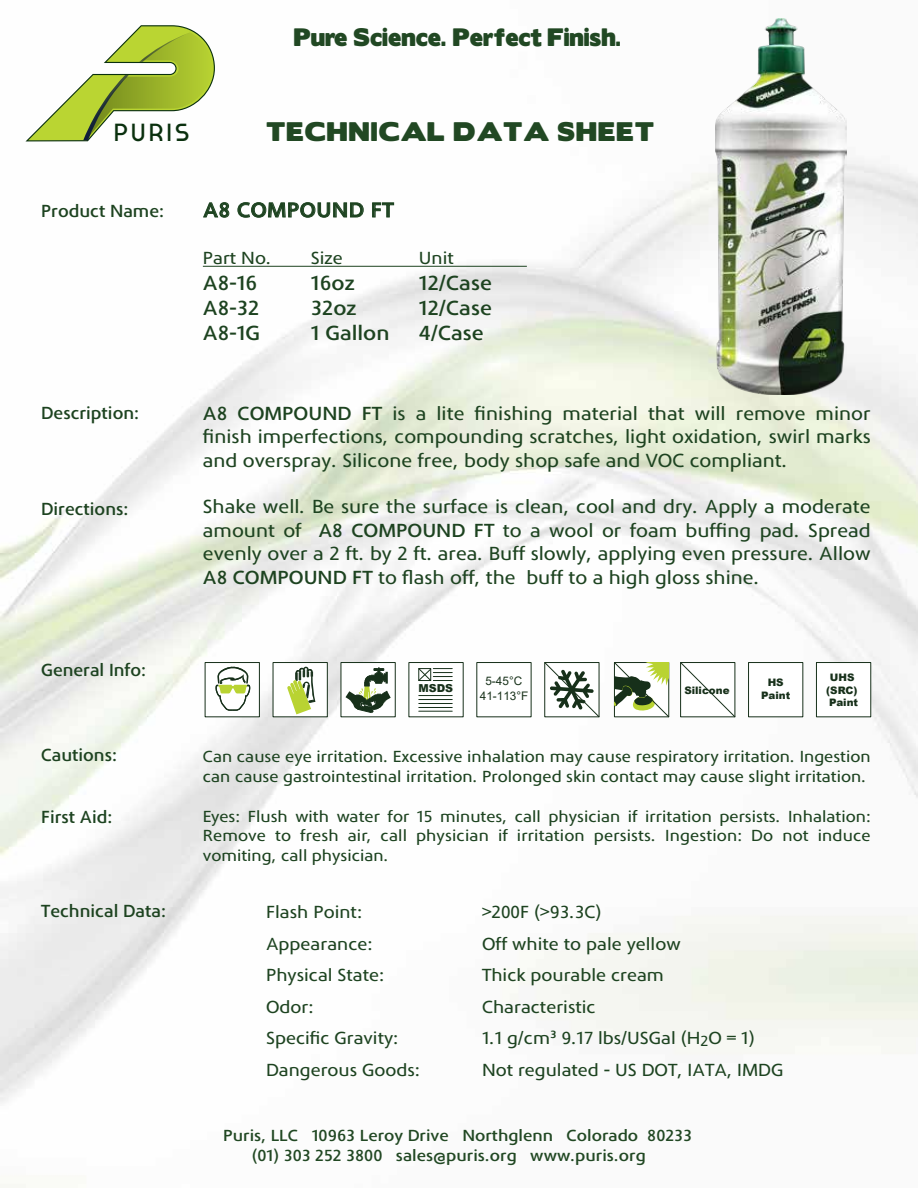
<style>
.page{position:relative;width:918px;height:1188px;background:#fff}
.page>*{position:absolute;margin:0;border:0;box-sizing:border-box;transform-origin:0 0}
.t1{font:24.75px "Cassannet";letter-spacing:.1em;color:#0a300e}
.t2{font:24px "Boris Black Bloxx";letter-spacing:.05em;color:#214823}
.t3{font:22.5px "Boris Black Bloxx";color:#214823}
.t4{font:500 21px "Phoenica STD";color:#1d4320;scale:1.1 1}
.t5{font:500 21px "Phoenica STD";letter-spacing:.025em;color:#1d4320;scale:1.1 1}
.t6{font:19.5px/23.4px "Phoenica STD";color:#1d4320;text-align:justify;scale:1.1 1}
.t7{font:18px "Phoenica STD";color:#1d4320;scale:1.1 1}
.t8{font:500 18px "Phoenica STD";color:#1d4320;scale:1.05 1}
.t9{font:16.5px/19.8px "Phoenica STD";color:#1d4320;scale:1.1 1}
.t10{font:500 16.5px/19.8px "Phoenica STD";color:#214823;scale:1.1 1}
.t11{font:11.85px/14.1px "Arial";color:#1a331c;text-align:center}
.t12{font:900 10.95px "Arial";color:#17301a}
.t13{font:900 10.35px/12.3px "Arial";color:#17301a;text-align:center}
.s1{font-weight:500}
</style>
<div class="page">
<svg style="left:26px;top:25px;width:189px;height:116px"></svg>
<svg style="left:83px;top:32px;width:107px;height:108px"></svg>
<div style="left:205px;top:662px;width:55px;height:55px;background:#fff;border:1px solid #17301a"></div>
<svg style="left:216px;top:667px;width:34px;height:44px"></svg>
<div style="left:273px;top:662px;width:55px;height:55px;background:#fff;border:1px solid #17301a"></div>
<svg style="left:287px;top:667px;width:28px;height:47px"></svg>
<div style="left:341px;top:662px;width:55px;height:55px;background:#fff;border:1px solid #17301a"></div>
<svg style="left:346px;top:667px;width:45px;height:46px"></svg>
<svg style="left:544px;top:662px;width:56px;height:56px"></svg>
<svg style="left:418px;top:668px;width:34px;height:13px"></svg>
<hr style="left:419px;top:695px;width:33px;height:1px;background:#17301a">
<hr style="left:419px;top:699px;width:33px;height:1px;background:#17301a">
<hr style="left:419px;top:703px;width:33px;height:1px;background:#17301a">
<hr style="left:419px;top:707px;width:33px;height:1px;background:#17301a">
<hr style="left:419px;top:711px;width:33px;height:1px;background:#17301a">
<svg style="left:680px;top:662px;width:56px;height:56px"></svg>
<svg style="left:613px;top:662px;width:57px;height:56px"></svg>
<div style="left:748px;top:662px;width:55px;height:55px;background:#fff;border:1px solid #17301a"></div>
<div style="left:816px;top:662px;width:55px;height:55px;background:#fff;border:1px solid #17301a"></div>
<hr style="left:203px;top:266px;width:324px;height:1px;background:#1d4320">
<svg style="left:203px;top:202px;width:27px;height:16px"></svg>
<svg style="left:237px;top:202px;width:127px;height:16px"></svg>
<svg style="left:372px;top:202px;width:22px;height:16px"></svg>
<img style="left:716px;top:18px;width:131px;height:377px">
<p class="t3" style="left:294px;top:20px;width:329px">Pure Science. Perfect Finish.</p>
<p class="t1" style="left:114px;top:118px;width:77px">PURIS</p>
<p class="t2" style="left:266px;top:114px;width:389px">TECHNICAL DATA SHEET</p>
<p class="t8" style="left:41px;top:202px;width:119px">Product Name:</p>
<p class="t5" style="left:203px;top:199px;width:175px">A8 COMPOUND FT</p>
<p class="t8" style="left:41px;top:404px;width:95px">Description:</p>
<p class="t8" style="left:41px;top:499px;width:85px">Directions:</p>
<p class="t8" style="left:41px;top:661px;width:102px">General Info:</p>
<p class="t8" style="left:41px;top:746px;width:74px">Cautions:</p>
<p class="t8" style="left:41px;top:808px;width:70px">First Aid:</p>
<p class="t8" style="left:41px;top:901px;width:120px">Technical Data:</p>
<p class="t7" style="left:203px;top:249px;width:64px">Part No.</p>
<p class="t7" style="left:311px;top:249px;width:31px">Size</p>
<p class="t7" style="left:419px;top:249px;width:33px">Unit</p>
<p class="t4" style="left:203px;top:272px;width:51px">A8-16</p>
<p class="t4" style="left:311px;top:272px;width:41px">16oz</p>
<p class="t4" style="left:419px;top:272px;width:68px">12/Case</p>
<p class="t4" style="left:203px;top:297px;width:53px">A8-32</p>
<p class="t4" style="left:311px;top:297px;width:43px">32oz</p>
<p class="t4" style="left:419px;top:297px;width:68px">12/Case</p>
<p class="t4" style="left:203px;top:322px;width:54px">A8-1G</p>
<p class="t4" style="left:311px;top:322px;width:73px">1 Gallon</p>
<p class="t4" style="left:419px;top:322px;width:61px">4/Case</p>
<p class="t6" style="left:203px;top:402px;width:609px"><span class="s1">A8 COMPOUND FT</span> is a lite finishing material that will remove minor finish imperfections, compounding scratches, light oxidation, swirl marks and overspray. Silicone free, body shop safe and VOC compliant.</p>
<p class="t6" style="left:203px;top:496px;width:609px">Shake well. Be sure the surface is clean, cool and dry. Apply a moderate amount of <span class="s1">A8 COMPOUND FT</span> to a wool or foam buffing pad. Spread evenly over a 2 ft. by 2 ft. area. Buff slowly, applying even pressure. Allow <span class="s1">A8 COMPOUND FT</span> to flash off, the buff to a high gloss shine.</p>
<p class="t12" style="left:418px;top:680px;width:36px">MSDS</p>
<p class="t13" style="left:684px;top:684px;width:47px">Silicone</p>
<p class="t13" style="left:761px;top:676px;width:31px">HS<br>Paint</p>
<p class="t13" style="left:826px;top:671px;width:33px">UHS (SRC)<br>Paint</p>
<p class="t11" style="left:480px;top:674px;width:50px">5-45°C<br>41-113°F</p>
<p class="t9" style="left:203px;top:747px;width:609px">Can cause eye irritation. Excessive inhalation may cause respiratory irritation. Ingestion can cause gastrointestinal irritation. Prolonged skin contact may cause slight irritation.</p>
<p class="t9" style="left:203px;top:807px;width:609px;text-align:justify">Eyes: Flush with water for 15 minutes, call physician if irritation persists. Inhalation:<br>Remove to fresh air, call physician if irritation persists. Ingestion: Do not induce vomiting, call physician.</p>
<p class="t7" style="left:266px;top:903px;width:89px">Flash Point:</p>
<p class="t7" style="left:482px;top:903px;width:110px">&gt;200F (&gt;93.3C)</p>
<p class="t7" style="left:266px;top:934px;width:99px">Appearance:</p>
<p class="t7" style="left:482px;top:934px;width:182px">Off white to pale yellow</p>
<p class="t7" style="left:266px;top:966px;width:109px">Physical State:</p>
<p class="t7" style="left:482px;top:966px;width:167px">Thick pourable cream</p>
<p class="t7" style="left:266px;top:997px;width:45px">Odor:</p>
<p class="t7" style="left:482px;top:997px;width:105px">Characteristic</p>
<p class="t7" style="left:266px;top:1029px;width:122px">Specific Gravity:</p>
<p class="t7" style="left:482px;top:1029px;width:250px">1.1 g/cm³ 9.17 lbs/USGal (H<sub>2</sub>O = 1)</p>
<p class="t7" style="left:266px;top:1060px;width:142px">Dangerous Goods:</p>
<p class="t7" style="left:482px;top:1060px;width:275px">Not regulated - US DOT, IATA, IMDG</p>
<p class="t10" style="left:252px;top:1126px;width:402px;text-indent:-28px">Puris, LLC 10963 Leroy Drive Northglenn Colorado 80233 (01) 303 252 3800 sales@puris.org www.puris.org</p>
</div>
